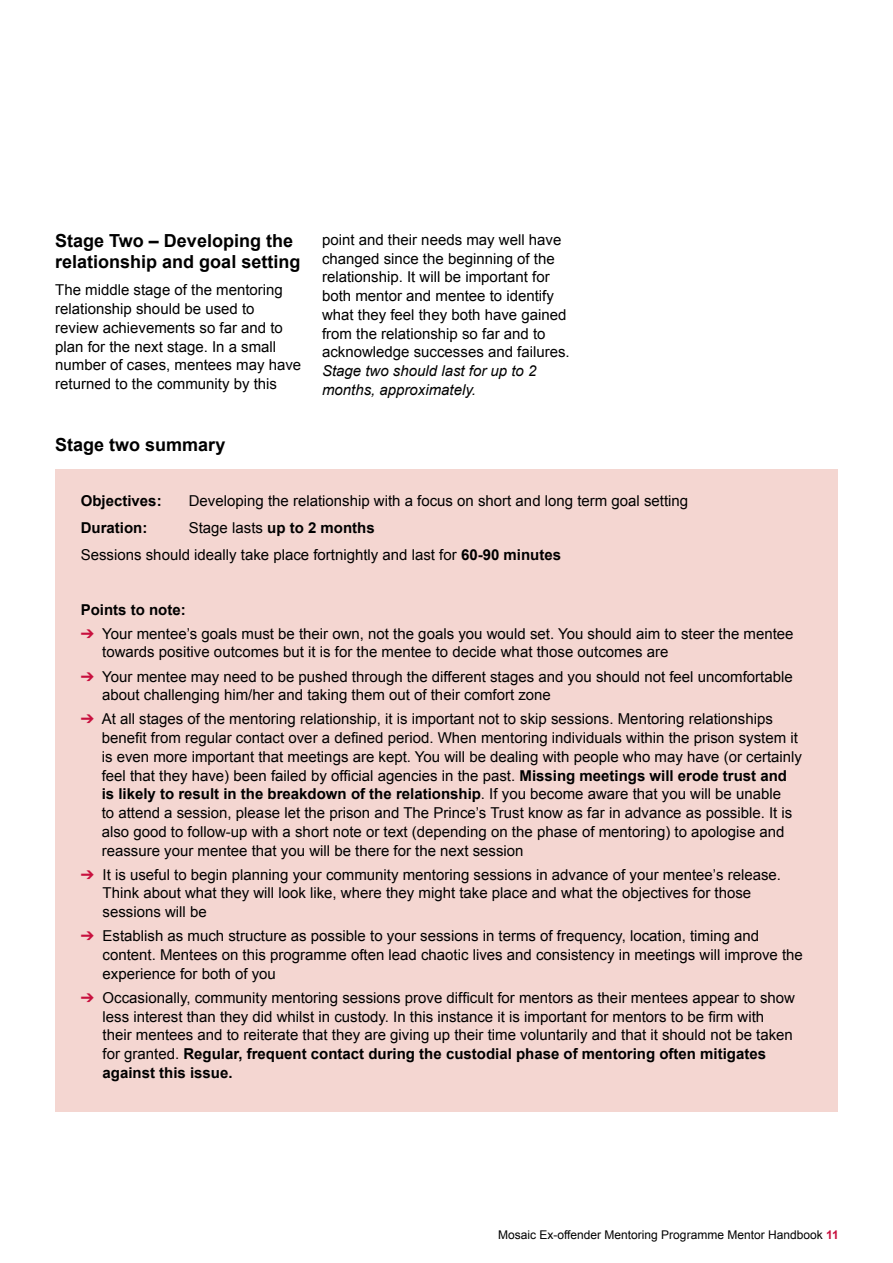
<style>
.page{position:relative;width:893px;height:1263px;background:#fff}
.page>*{position:absolute;margin:0;border:0;box-sizing:border-box;transform-origin:0 0}
.t1{font:700 18px/21px "Arial";color:#000}
.t2{font:15px/18.8px "Arial";color:#000}
.t3{font:italic 15px/18.8px "Arial";color:#000}
.t4{font:700 15px "Arial";color:#000}
.t5{font:12px "Arial";color:#000}
.s1{font-weight:700}
.s2{color:#c8103e}
.s3{font-weight:700;color:#c8103e}
</style>
<div class="page">
<div style="left:55px;top:469px;width:783px;height:642px;background:#f4d6d1"></div>
<p class="t1" style="left:55px;top:231px;width:247px">Stage Two – Developing the relationship and goal setting</p>
<p class="t2" style="left:55px;top:281px;width:247px">The middle stage of the mentoring relationship should be used to review achievements so far and to plan for the next stage. In a small number of cases, mentees may have returned to the community by this</p>
<p class="t1" style="left:55px;top:435px;width:172px">Stage two summary</p>
<p class="t2" style="left:322px;top:230px;width:249px">point and their needs may well have changed since the beginning of the relationship. It will be important for both mentor and mentee to identify what they feel they both have gained from the relationship so far and to acknowledge successes and failures.</p>
<p class="t3" style="left:322px;top:362px;width:216px">Stage two should last for up to 2 months, approximately.</p>
<p class="t4" style="left:81px;top:490px;width:82px">Objectives:</p>
<p class="t2" style="left:189px;top:491px;width:501px">Developing the relationship with a focus on short and long term goal setting</p>
<p class="t4" style="left:81px;top:518px;width:68px">Duration:</p>
<p class="t2" style="left:81px;top:514px;width:482px;line-height:27.3px;text-indent:108px">Stage lasts <span class="s1">up to 2 months<br></span>Sessions should ideally take place fortnightly and last for <span class="s1">60-90 minutes</span></p>
<p class="t4" style="left:81px;top:599px;width:106px">Points to note:</p>
<p class="t2" style="left:102px;top:624px;width:693px;text-indent:-21px"><span class="s2">➔</span> Your mentee’s goals must be their own, not the goals you would set. You should aim to steer the mentee towards positive outcomes but it is for the mentee to decide what those outcomes are</p>
<p class="t2" style="left:102px;top:667px;width:692px;text-indent:-21px"><span class="s2">➔</span> Your mentee may need to be pushed through the different stages and you should not feel uncomfortable about challenging him/her and taking them out of their comfort zone</p>
<p class="t2" style="left:102px;top:710px;width:702px;text-indent:-21px"><span class="s2">➔</span> At all stages of the mentoring relationship, it is important not to skip sessions. Mentoring relationships benefit from regular contact over a defined period. When mentoring individuals within the prison system it is even more important that meetings are kept. You will be dealing with people who may have (or certainly feel that they have) been failed by official agencies in the past. <span class="s1">Missing meetings will erode trust and is likely to result in the breakdown of the relationship</span>. If you become aware that you will be unable<br>to attend a session, please let the prison and The Prince’s Trust know as far in advance as possible. It is also good to follow-up with a short note or text (depending on the phase of mentoring) to apologise and reassure your mentee that you will be there for the next session</p>
<p class="t2" style="left:103px;top:865px;width:680px;text-indent:-22px"><span class="s2">➔</span> It is useful to begin planning your community mentoring sessions in advance of your mentee’s release.<br>Think about what they will look like, where they might take place and what the objectives for those sessions will be</p>
<p class="t2" style="left:103px;top:927px;width:702px;text-indent:-22px"><span class="s2">➔</span> Establish as much structure as possible to your sessions in terms of frequency, location, timing and content. Mentees on this programme often lead chaotic lives and consistency in meetings will improve the experience for both of you</p>
<p class="t2" style="left:103px;top:988px;width:694px;text-indent:-22px"><span class="s2">➔</span> Occasionally, community mentoring sessions prove difficult for mentors as their mentees appear to show less interest than they did whilst in custody. In this instance it is important for mentors to be firm with their mentees and to reiterate that they are giving up their time voluntarily and that it should not be taken for granted. <span class="s1">Regular, frequent contact during the custodial phase of mentoring often mitigates against this issue.</span></p>
<p class="t5" style="left:498px;top:1227px;width:342px">Mosaic Ex-offender Mentoring Programme Mentor Handbook <span class="s3">11</span></p>
</div>
